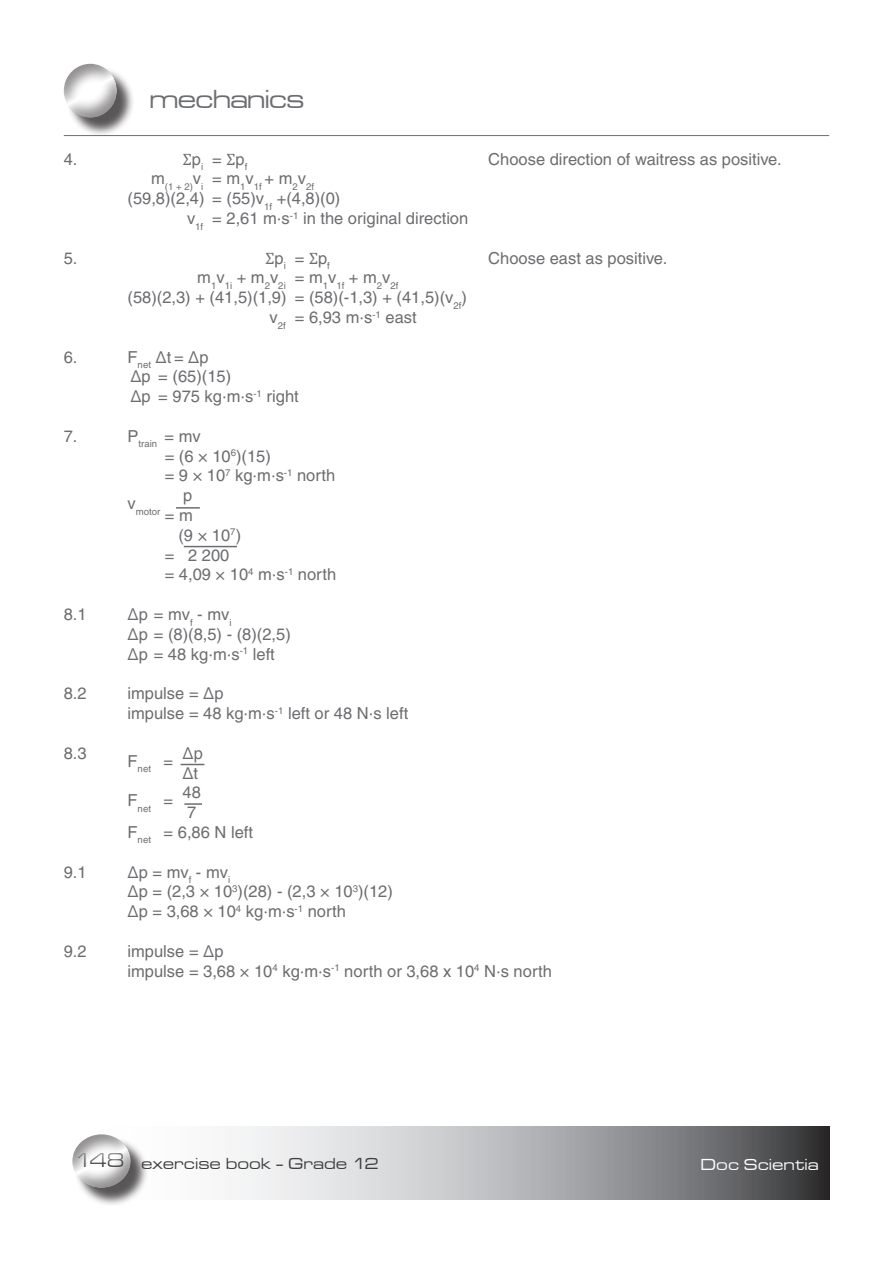
<style>
.page{position:relative;width:893px;height:1263px;background:#fff}
.page>*{position:absolute;margin:0;border:0;box-sizing:border-box;transform-origin:0 0}
.t1{font:27px "Microgramma D Medi Exte";color:#6c6d70}
.t2{font:16.5px/19.8px "Helvetica LT";color:#6c6d70}
.t3{font:16.5px "Microgramma D Medi Exte";letter-spacing:.04em;color:#3e3e3f}
.t4{font:16.5px "Microgramma D Medi Exte";letter-spacing:.04em;color:#fff}
.t5{font:9.6px "Helvetica LT";color:#6c6d70}
.s1{font-family:"Cambria Math"}
.s2{font-size:16.5px}
</style>
<div class="page">
<hr style="left:64px;top:135px;width:765px;height:1px;background:#6c6d70">
<div style="left:67px;top:67px;width:69px;height:69px;background:#231f20;opacity:.75"></div>
<div style="left:64px;top:62px;width:55px;height:57px;background:#231f20;opacity:.5"></div>
<svg style="left:235px;top:1127px;width:594px;height:72px;background:#a7a8aa"></svg>
<div style="left:75px;top:1136px;width:74px;height:70px;background:#231f20;opacity:.75"></div>
<div style="left:71px;top:1132px;width:61px;height:57px;background:#231f20;opacity:.5"></div>
<div style="left:70px;top:1146px;width:61px;height:28px;background:#fff;opacity:.75"></div>
<div style="left:70px;top:1147px;width:65px;height:30px;background:#231f20;opacity:.75"></div>
<hr style="left:184px;top:546px;width:53px;height:1px;background:#6c6d70">
<hr style="left:176px;top:507px;width:24px;height:2px;background:#6c6d70">
<svg style="left:181px;top:764px;width:23px;height:1px"></svg>
<svg style="left:184px;top:803px;width:18px;height:2px"></svg>
<h1 class="t1" style="left:150px;top:82px;width:156px">mechanics</h1>
<p class="t2" style="left:64px;top:149px;width:15px">4.</p>
<p class="t2" style="left:183px;top:149px;width:66px"><span class="s1">Σ</span>p<sub>i</sub> = <span class="s1">Σ</span>p<sub>f</sub></p>
<p class="t2" style="left:488px;top:149px;width:295px">Choose direction of waitress as positive.</p>
<p class="t5" style="left:151px;top:181px;width:165px"><sup>m</sup>(1 + 2)<sup>v</sup>i <sup>=</sup> <sup>m</sup>1<sup>v</sup>1f <sup>+</sup> <sup>m</sup>2<sup>v</sup>2f</p>
<p class="t2" style="left:187px;top:188px;width:283px;text-indent:-59px">(59,8)(2,4) = (55)v<sub>1f</sub> +(4,8)(0)<br>v<sub>1f</sub> = 2,61 m<span class="s1">⋅</span>s<sup>-1</sup> in the original direction</p>
<p class="t2" style="left:64px;top:248px;width:15px">5.</p>
<p class="t2" style="left:265px;top:248px;width:66px"><span class="s1">Σ</span>p<sub>i</sub> = <span class="s1">Σ</span>p<sub>f</sub></p>
<p class="t2" style="left:488px;top:248px;width:181px">Choose east as positive.</p>
<p class="t5" style="left:197px;top:280px;width:203px"><sup>m</sup>1<sup>v</sup>1i <sup>+</sup> <sup>m</sup>2<sup>v</sup>2i <sup>=</sup> <sup>m</sup>1<sup>v</sup>1f <sup>+</sup> <sup>m</sup>2<sup>v</sup>2f</p>
<p class="t2" style="left:270px;top:287px;width:199px;text-indent:-142px">(58)(2,3) + (41,5)(1,9) = (58)(-1,3) + (41,5)(v<sub>2f</sub>) v<sub>2f</sub> = 6,93 m<span class="s1">⋅</span>s<sup>-1</sup> east</p>
<p class="t2" style="left:64px;top:347px;width:15px">6.</p>
<p class="t2" style="left:128px;top:347px;width:83px">F<sub>net</sub> ∆t = ∆p</p>
<p class="t2" style="left:64px;top:367px;width:27px">∆</p>
<p class="t2" style="left:142px;top:367px;width:91px">p = (65)(15)</p>
<p class="t2" style="left:64px;top:386px;width:27px">∆</p>
<p class="t2" style="left:142px;top:386px;width:159px">p = 975 kg<span class="s1">⋅</span>m<span class="s1">⋅</span>s<sup>-1</sup> right</p>
<p class="t2" style="left:64px;top:426px;width:15px">7.</p>
<p class="t5" style="left:128px;top:438px;width:75px"><sup>P</sup>train <sup>=</sup> <sup>mv</sup></p>
<p class="t2" style="left:165px;top:446px;width:108px">= (6 × 10<sup>6</sup>)(15)</p>
<p class="t2" style="left:165px;top:466px;width:172px">= 9 × 10<sup>7</sup> kg<span class="s1">⋅</span>m<span class="s1">⋅</span>s<sup>-1</sup> north</p>
<p class="t2" style="left:183px;top:485px;width:11px">p</p>
<p class="t5" style="left:128px;top:506px;width:67px"><sup>v</sup>motor <span class="s2">= m</span></p>
<p class="t2" style="left:165px;top:525px;width:173px;text-indent:14px">(9 × 10<sup>7</sup>)<br>= 2 200<br>= 4,09 × 10<sup>4</sup> m<span class="s1">⋅</span>s<sup>-1</sup> north</p>
<p class="t2" style="left:64px;top:604px;width:24px">8.1</p>
<p class="t2" style="left:128px;top:604px;width:165px">Δp = mv<sub>f</sub> - mv<sub>i<br></sub>Δp = (8)(8,5) - (8)(2,5)<br>Δp = 48 kg<span class="s1">⋅</span>m<span class="s1">⋅</span>s<sup>-1</sup> left</p>
<p class="t2" style="left:64px;top:683px;width:24px">8.2</p>
<p class="t2" style="left:128px;top:683px;width:282px">impulse = Δp<br>impulse = 48 kg<span class="s1">⋅</span>m<span class="s1">⋅</span>s<sup>-1</sup> left or 48 N<span class="s1">⋅</span>s left</p>
<p class="t2" style="left:64px;top:743px;width:24px">8.3</p>
<p class="t2" style="left:183px;top:743px;width:22px">Δp</p>
<p class="t5" style="left:128px;top:763px;width:47px"><sup>F</sup>net <sup>=</sup></p>
<p class="t2" style="left:182px;top:763px;width:20px">∆t<br>48</p>
<p class="t5" style="left:128px;top:803px;width:47px"><sup>F</sup>net <sup>=</sup></p>
<p class="t2" style="left:128px;top:802px;width:127px;text-align:center">7<br>F<sub>net</sub> = 6,86 N left</p>
<p class="t2" style="left:64px;top:862px;width:24px">9.1</p>
<p class="t2" style="left:128px;top:862px;width:267px">Δp = mv<sub>f</sub> - mv<sub>i<br></sub>Δp = (2,3 × 10<sup>3</sup>)(28) - (2,3 × 10<sup>3</sup>)(12)<br>Δp = 3,68 × 10<sup>4</sup> kg<span class="s1">⋅</span>m<span class="s1">⋅</span>s<sup>-1</sup> north</p>
<p class="t2" style="left:64px;top:941px;width:24px">9.2</p>
<p class="t2" style="left:128px;top:941px;width:426px">impulse = Δp<br>impulse = 3,68 × 10<sup>4</sup> kg<span class="s1">⋅</span>m<span class="s1">⋅</span>s<sup>-1</sup> north or 3,68 x 10<sup>4</sup> N<span class="s1">⋅</span>s north</p>
<p class="t3" style="left:74px;top:1153px;width:305px"><sup>148</sup> exercise book - Grade 12</p>
<p class="t4" style="left:701px;top:1154px;width:119px">Doc Scientia</p>
</div>
